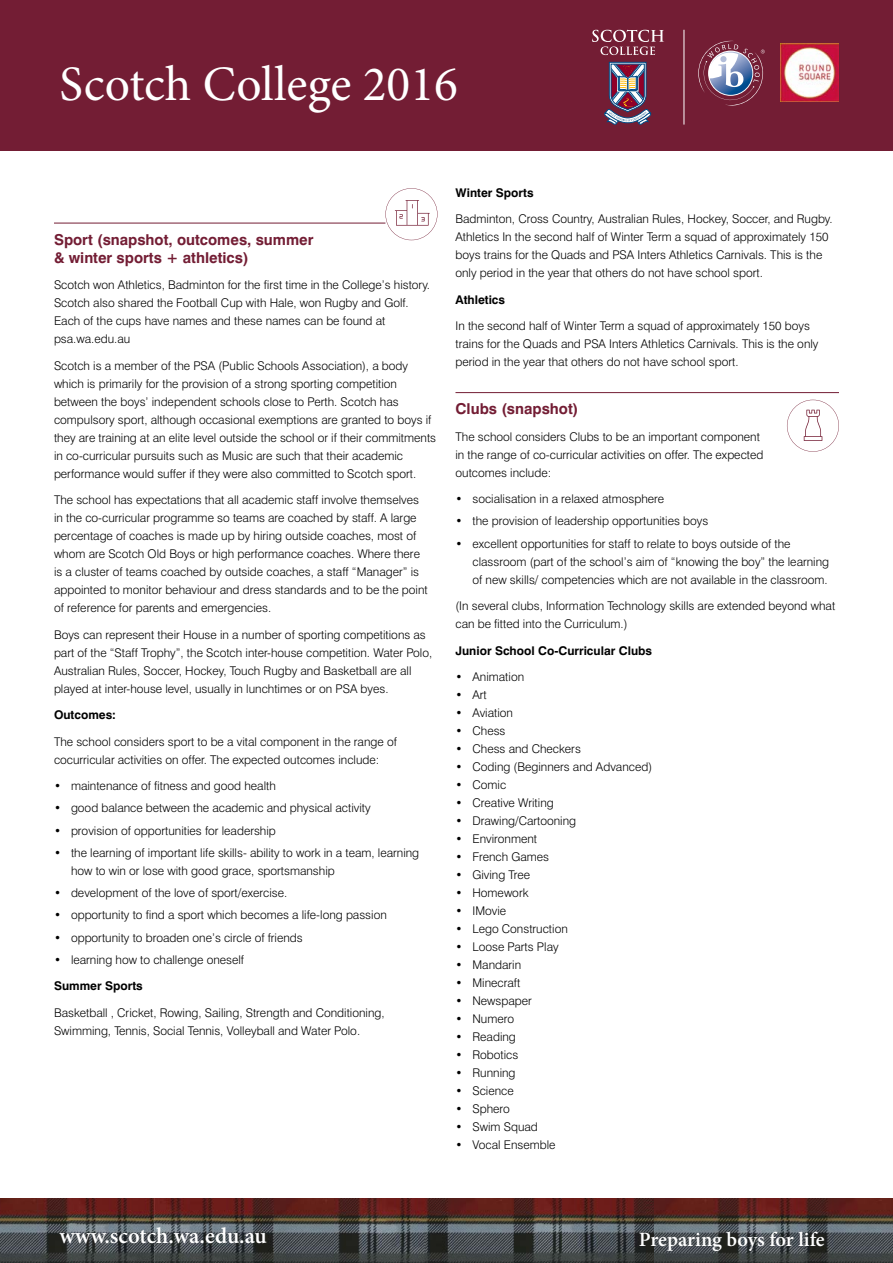
<style>
.page{position:relative;width:893px;height:1263px;background:#fff}
.page>*{position:absolute;margin:0;border:0;box-sizing:border-box;transform-origin:0 0}
.t1{font:49.5px "Minion Pro";color:#fff}
.t2{font:600 22.5px "Minion Pro";color:#fff}
.t3{font:600 20.4px "Minion Pro";letter-spacing:-.005em;color:#fff}
.t4{font:700 15px/18px "Swiss 721 BT";color:#731d34}
.t5{font:300 12px/18px "Swiss 721 BT";color:#000}
.t6{font:700 12px "Swiss 721 BT";color:#000}
</style>
<div class="page">
<hr style="left:54px;top:223px;width:331px;height:1px;background:#731d34">
<hr style="left:455px;top:392px;width:384px;height:1px;background:#731d34">
<svg style="left:385px;top:188px;width:52px;height:52px"></svg>
<svg style="left:787px;top:400px;width:52px;height:52px"></svg>
<div style="left:0;top:0;width:893px;height:151px;background:#731d34"></div>
<img style="left:0;top:1199px;width:154px;height:64px">
<img style="left:653px;top:1199px;width:240px;height:64px">
<img style="left:154px;top:1199px;width:499px;height:64px">
<hr style="left:684px;top:30px;width:1px;height:95px;background:#fff">
<svg style="left:698px;top:41px;width:67px;height:65px"></svg>
<img style="left:780px;top:43px;width:59px;height:59px">
<svg style="left:592px;top:30px;width:72px;height:25px"></svg>
<svg style="left:604px;top:62px;width:48px;height:63px"></svg>
<h1 class="t1" style="left:60px;top:54px;width:400px">Scotch College 2016</h1>
<p class="t4" style="left:54px;top:230px;width:261px">Sport (snapshot, outcomes, summer &amp; winter sports + athletics)</p>
<p class="t5" style="left:54px;top:276px;width:378px">Scotch won Athletics, Badminton for the first time in the College’s history.<br>Scotch also shared the Football Cup with Hale, won Rugby and Golf.<br>Each of the cups have names and these names can be found at psa.wa.edu.au</p>
<p class="t5" style="left:54px;top:356px;width:384px">Scotch is a member of the PSA (Public Schools Association), a body which is primarily for the provision of a strong sporting competition between the boys’ independent schools close to Perth. Scotch has compulsory sport, although occasional exemptions are granted to boys if they are training at an elite level outside the school or if their commitments in co-curricular pursuits such as Music are such that their academic performance would suffer if they were also committed to Scotch sport.</p>
<p class="t5" style="left:54px;top:491px;width:375px">The school has expectations that all academic staff involve themselves in the co-curricular programme so teams are coached by staff. A large percentage of coaches is made up by hiring outside coaches, most of whom are Scotch Old Boys or high performance coaches. Where there is a cluster of teams coached by outside coaches, a staff “Manager” is appointed to monitor behaviour and dress standards and to be the point of reference for parents and emergencies.</p>
<p class="t5" style="left:54px;top:625px;width:380px">Boys can represent their House in a number of sporting competitions as part of the “Staff Trophy”, the Scotch inter-house competition. Water Polo, Australian Rules, Soccer, Hockey, Touch Rugby and Basketball are all played at inter-house level, usually in lunchtimes or on PSA byes.</p>
<p class="t6" style="left:54px;top:707px;width:63px">Outcomes:</p>
<p class="t5" style="left:54px;top:732px;width:344px">The school considers sport to be a vital component in the range of cocurricular activities on offer. The expected outcomes include:</p>
<p class="t5" style="left:54px;top:777px;width:223px">• maintenance of fitness and good health</p>
<p class="t5" style="left:54px;top:799px;width:318px">• good balance between the academic and physical activity</p>
<p class="t5" style="left:54px;top:821px;width:223px">• provision of opportunities for leadership</p>
<p class="t5" style="left:71px;top:843px;width:350px;text-indent:-17px">• the learning of important life skills- ability to work in a team, learning how to win or lose with good grace, sportsmanship</p>
<p class="t5" style="left:54px;top:884px;width:235px">• development of the love of sport/exercise.</p>
<p class="t5" style="left:54px;top:906px;width:334px">• opportunity to find a sport which becomes a life-long passion</p>
<p class="t5" style="left:54px;top:928px;width:250px">• opportunity to broaden one’s circle of friends</p>
<p class="t5" style="left:54px;top:950px;width:192px">• learning how to challenge oneself</p>
<p class="t6" style="left:54px;top:979px;width:90px">Summer Sports</p>
<p class="t5" style="left:54px;top:1003px;width:332px">Basketball , Cricket, Rowing, Sailing, Strength and Conditioning,<br>Swimming, Tennis, Social Tennis, Volleyball and Water Polo.</p>
<p class="t6" style="left:455px;top:185px;width:80px">Winter Sports</p>
<p class="t5" style="left:455px;top:210px;width:379px">Badminton, Cross Country, Australian Rules, Hockey, Soccer, and Rugby.<br>Athletics In the second half of Winter Term a squad of approximately 150 boys trains for the Quads and PSA Inters Athletics Carnivals. This is the only period in the year that others do not have school sport.</p>
<p class="t6" style="left:455px;top:292px;width:51px">Athletics</p>
<p class="t5" style="left:455px;top:317px;width:364px">In the second half of Winter Term a squad of approximately 150 boys trains for the Quads and PSA Inters Athletics Carnivals. This is the only period in the year that others do not have school sport.</p>
<p class="t4" style="left:455px;top:400px;width:124px">Clubs (snapshot)</p>
<p class="t5" style="left:455px;top:427px;width:309px">The school considers Clubs to be an important component in the range of co-curricular activities on offer. The expected outcomes include:</p>
<p class="t5" style="left:455px;top:490px;width:210px">• socialisation in a relaxed atmosphere</p>
<p class="t5" style="left:455px;top:512px;width:254px">• the provision of leadership opportunities boys</p>
<p class="t5" style="left:472px;top:534px;width:358px;text-indent:-17px">• excellent opportunities for staff to relate to boys outside of the classroom (part of the school’s aim of “knowing the boy” the learning of new skills/ competencies which are not available in the classroom.</p>
<p class="t5" style="left:455px;top:597px;width:381px">(In several clubs, Information Technology skills are extended beyond what can be fitted into the Curriculum.)</p>
<p class="t6" style="left:455px;top:643px;width:198px">Junior School Co-Curricular Clubs</p>
<p class="t5" style="left:455px;top:668px;width:70px">• Animation</p>
<p class="t5" style="left:455px;top:686px;width:33px">• Art</p>
<p class="t5" style="left:455px;top:704px;width:59px">• Aviation</p>
<p class="t5" style="left:455px;top:722px;width:51px">• Chess</p>
<p class="t5" style="left:455px;top:740px;width:127px">• Chess and Checkers</p>
<p class="t5" style="left:455px;top:758px;width:198px">• Coding (Beginners and Advanced)</p>
<p class="t5" style="left:455px;top:776px;width:52px">• Comic</p>
<p class="t5" style="left:455px;top:794px;width:100px">• Creative Writing</p>
<p class="t5" style="left:455px;top:812px;width:122px">• Drawing/Cartooning</p>
<p class="t5" style="left:455px;top:830px;width:83px">• Environment</p>
<p class="t5" style="left:455px;top:848px;width:95px">• French Games</p>
<p class="t5" style="left:455px;top:866px;width:76px">• Giving Tree</p>
<p class="t5" style="left:455px;top:884px;width:75px">• Homework</p>
<p class="t5" style="left:455px;top:902px;width:52px">• IMovie</p>
<p class="t5" style="left:455px;top:920px;width:114px">• Lego Construction</p>
<p class="t5" style="left:455px;top:938px;width:105px">• Loose Parts Play</p>
<p class="t5" style="left:455px;top:956px;width:67px">• Mandarin</p>
<p class="t5" style="left:455px;top:974px;width:66px">• Minecraft</p>
<p class="t5" style="left:455px;top:992px;width:78px">• Newspaper</p>
<p class="t5" style="left:455px;top:1010px;width:60px">• Numero</p>
<p class="t5" style="left:455px;top:1028px;width:62px">• Reading</p>
<p class="t5" style="left:455px;top:1046px;width:64px">• Robotics</p>
<p class="t5" style="left:455px;top:1064px;width:62px">• Running</p>
<p class="t5" style="left:455px;top:1082px;width:60px">• Science</p>
<p class="t5" style="left:455px;top:1100px;width:56px">• Sphero</p>
<p class="t5" style="left:455px;top:1118px;width:84px">• Swim Squad</p>
<p class="t5" style="left:455px;top:1136px;width:102px">• Vocal Ensemble</p>
<h2 class="t2" style="left:60px;top:1220px;width:209px">www.scotch.wa.edu.au</h2>
<h3 class="t3" style="left:639px;top:1225px;width:188px">Preparing boys for life</h3>
</div>
